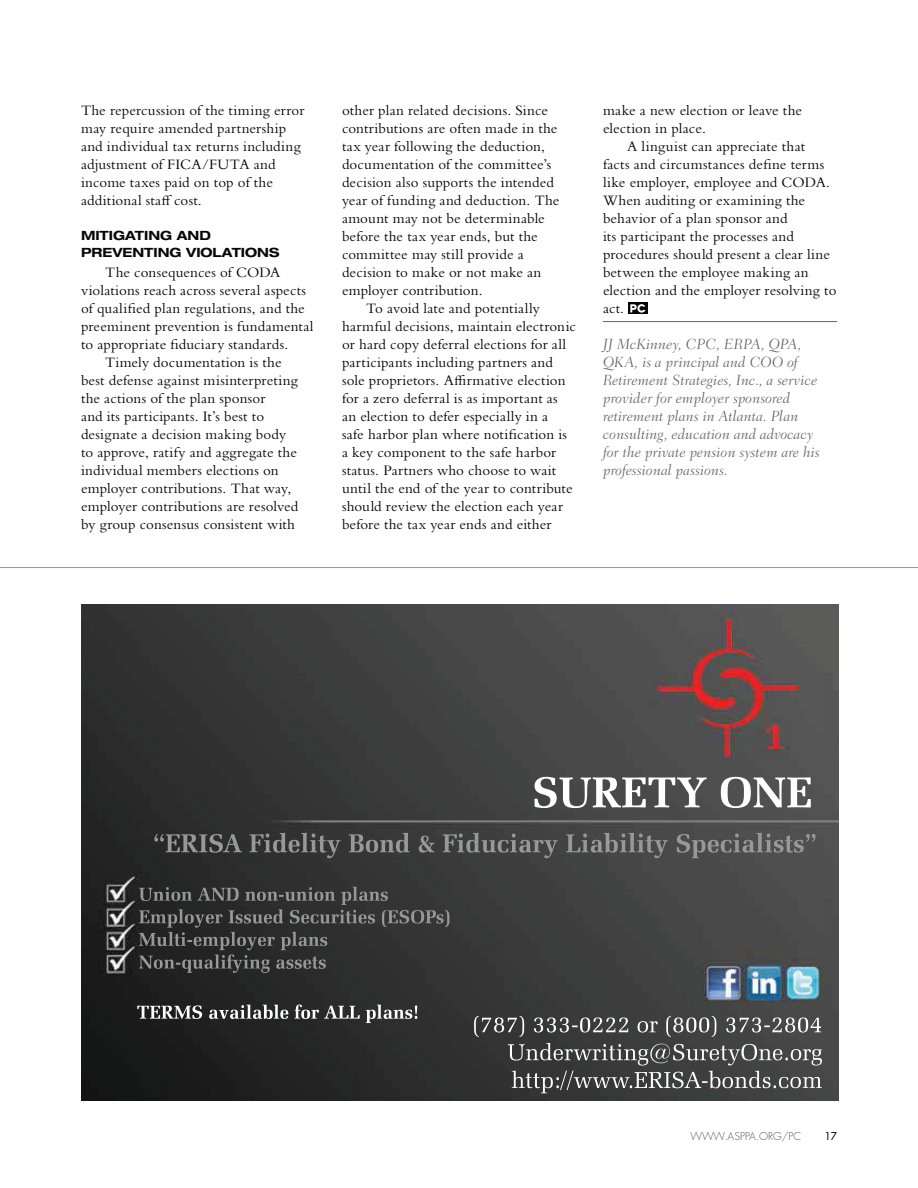
<style>
.page{position:relative;width:918px;height:1188px;background:#fff}
.page>*{position:absolute;margin:0;border:0;box-sizing:border-box;transform-origin:0 0}
.t1{font:15px/18px "Bembo Std";letter-spacing:.01em;color:#040809}
.t2{font:italic 300 15px/18px "Fairfield LT Std";letter-spacing:.005em;color:#626366}
.t3{font:700 expanded 12.75px/17.2px "Helvetica Neue LT Pro";color:#040809}
.t4{font:300 10.5px "Futura Std";color:#58585a}
.t5{font:500 10.5px "Futura Std";color:#040809}
</style>
<div class="page">
<img style="left:81px;top:605px;width:758px;height:496px">
<img style="left:534px;top:777px;width:87px;height:31px">
<img style="left:154px;top:834px;width:38px;height:18px">
<img style="left:139px;top:887px;width:31px;height:14px">
<img style="left:137px;top:1006px;width:29px;height:13px">
<img style="left:474px;top:1016px;width:50px;height:21px">
<hr style="left:603px;top:321px;width:234px;height:1px;background:#626366">
<div style="left:628px;top:303px;width:19px;height:11px;background:#040809"></div>
<svg style="left:630px;top:304px;width:15px;height:9px"></svg>
<hr style="left:0;top:567px;width:918px;height:1px;background:#939598">
<p class="t1" style="left:81px;top:103px;width:225px">The repercussion of the timing error may require amended partnership and individual tax returns including adjustment of FICA/FUTA and income taxes paid on top of the additional staff cost.</p>
<p class="t3" style="left:81px;top:227px;width:200px">MITIGATING AND<br>PREVENTING VIOLATIONS</p>
<p class="t1" style="left:105px;top:265px;width:177px">The consequences of CODA</p>
<p class="t1" style="left:81px;top:283px;width:227px">violations reach across several aspects</p>
<p class="t1" style="left:81px;top:301px;width:225px">of qualified plan regulations, and the</p>
<p class="t1" style="left:81px;top:319px;width:234px">preeminent prevention is fundamental</p>
<p class="t1" style="left:81px;top:337px;width:209px">to appropriate fiduciary standards.</p>
<p class="t1" style="left:105px;top:355px;width:178px">Timely documentation is the</p>
<p class="t1" style="left:81px;top:373px;width:218px">best defense against misinterpreting</p>
<p class="t1" style="left:81px;top:391px;width:186px">the actions of the plan sponsor</p>
<p class="t1" style="left:81px;top:409px;width:185px">and its participants. It’s best to</p>
<p class="t1" style="left:81px;top:427px;width:207px">designate a decision making body</p>
<p class="t1" style="left:81px;top:445px;width:218px">to approve, ratify and aggregate the</p>
<p class="t1" style="left:81px;top:463px;width:199px">individual members elections on</p>
<p class="t1" style="left:81px;top:481px;width:212px">employer contributions. That way,</p>
<p class="t1" style="left:81px;top:499px;width:219px">employer contributions are resolved</p>
<p class="t1" style="left:81px;top:517px;width:216px">by group consensus consistent with</p>
<p class="t1" style="left:342px;top:103px;width:219px">other plan related decisions. Since contributions are often made in the tax year following the deduction, documentation of the committee’s decision also supports the intended year of funding and deduction. The amount may not be determinable before the tax year ends, but the committee may still provide a decision to make or not make an employer contribution.</p>
<p class="t1" style="left:342px;top:301px;width:235px;text-indent:24px">To avoid late and potentially harmful decisions, maintain electronic or hard copy deferral elections for all participants including partners and sole proprietors. Affirmative election for a zero deferral is as important as<br>an election to defer especially in a<br>safe harbor plan where notification is a key component to the safe harbor status. Partners who choose to wait until the end of the year to contribute should review the election each year before the tax year ends and either</p>
<p class="t1" style="left:603px;top:103px;width:201px">make a new election or leave the election in place.</p>
<p class="t1" style="left:603px;top:139px;width:235px;text-indent:24px">A linguist can appreciate that<br>facts and circumstances define terms like employer, employee and CODA.<br>When auditing or examining the behavior of a plan sponsor and<br>its participant the processes and procedures should present a clear line between the employee making an election and the employer resolving to act.</p>
<p class="t2" style="left:603px;top:336px;width:218px">JJ McKinney, CPC, ERPA, QPA,<br>QKA, is a principal and COO of<br>Retirement Strategies, Inc., a service provider for employer sponsored retirement plans in Atlanta. Plan consulting, education and advocacy for the private pension system are his professional passions.</p>
<p class="t4" style="left:690px;top:1130px;width:112px">WWW.ASPPA.ORG/PC</p>
<p class="t5" style="left:825px;top:1130px;width:14px">17</p>
</div>
